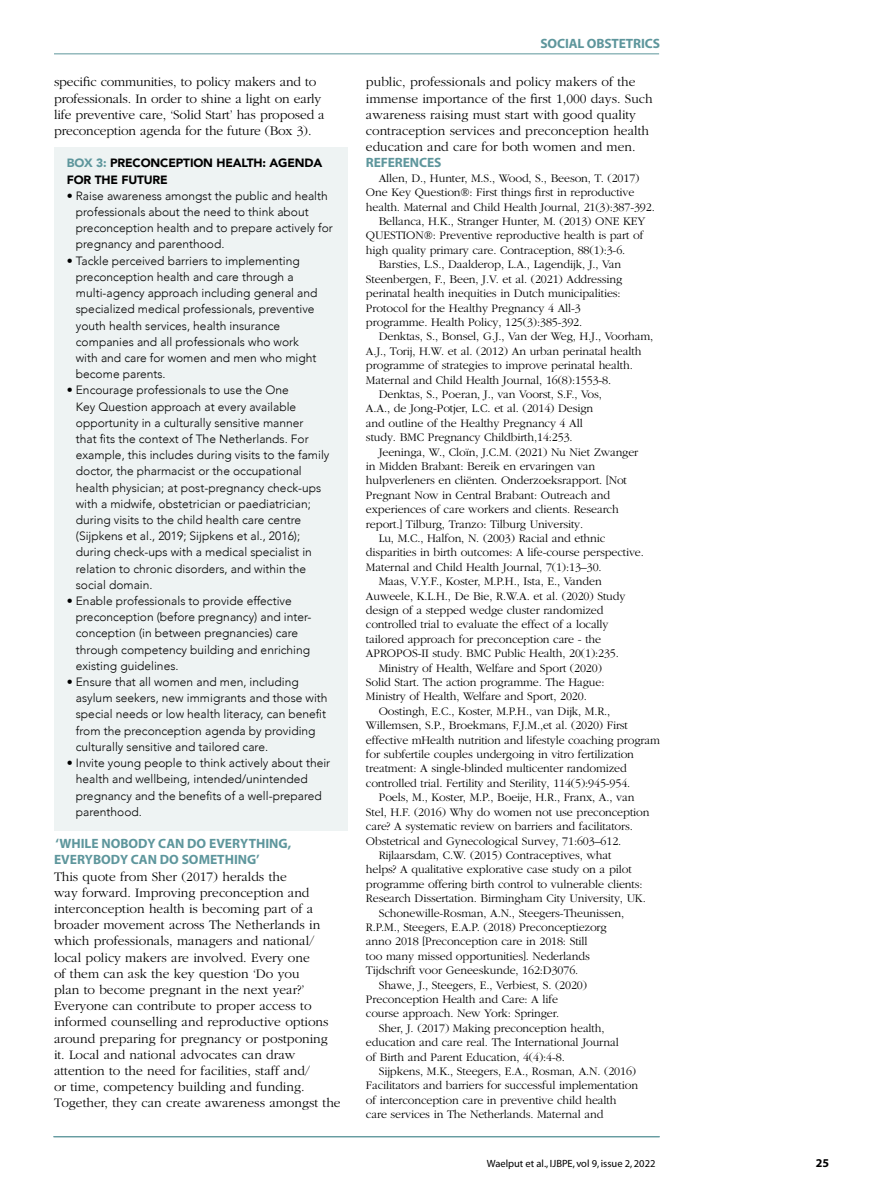
<style>
.page{position:relative;width:893px;height:1191px;background:#fff}
.page>*{position:absolute;margin:0;border:0;box-sizing:border-box;transform-origin:0 0}
.t1{font:300 13.5px/16.2px "Garamond";color:#000}
.t2{font:700 13.5px/16.2px "Myriad";color:#5e969c}
.t3{font:300 12px "Garamond";letter-spacing:-.01em;color:#000}
.t4{font:300 12px/16.2px "Avenir";color:#000}
.t5{font:900 12px/16.2px "Avenir";letter-spacing:-.01em;color:#000}
.t6{font:700 12px "Myriad";color:#000}
.t7{font:10.5px "Myriad";color:#000}
.s1{color:#5e969c}
</style>
<div class="page">
<hr style="left:53px;top:1136px;width:606px;height:1px;background:#5e969c">
<hr style="left:54px;top:53px;width:605px;height:1px;background:#5e969c">
<hr style="left:54px;top:1136px;width:606px;height:1px;background:#5e969c">
<div style="left:54px;top:147px;width:294px;height:683px;background:#eef3f3"></div>
<p class="t1" style="left:54px;top:74px;width:272px">specific communities, to policy makers and to professionals. In order to shine a light on early life preventive care, ‘Solid Start’ has proposed a preconception agenda for the future (Box 3).</p>
<p class="t5" style="left:67px;top:155px;width:257px"><span class="s1">BOX 3:</span> PRECONCEPTION HEALTH: AGENDA<br>FOR THE FUTURE</p>
<p class="t4" style="left:76px;top:188px;width:259px;text-indent:-9px">• Raise awareness amongst the public and health professionals about the need to think about preconception health and to prepare actively for pregnancy and parenthood.</p>
<p class="t4" style="left:76px;top:252px;width:243px;text-indent:-9px">• Tackle perceived barriers to implementing preconception health and care through a multi-agency approach including general and specialized medical professionals, preventive youth health services, health insurance companies and all professionals who work with and care for women and men who might become parents.</p>
<p class="t4" style="left:76px;top:382px;width:255px;text-indent:-9px">• Encourage professionals to use the One<br>Key Question approach at every available opportunity in a culturally sensitive manner<br>that fits the context of The Netherlands. For example, this includes during visits to the family doctor, the pharmacist or the occupational health physician; at post-pregnancy check-ups with a midwife, obstetrician or paediatrician; during visits to the child health care centre (Sijpkens et al., 2019; Sijpkens et al., 2016); during check-ups with a medical specialist in relation to chronic disorders, and within the social domain.</p>
<p class="t4" style="left:76px;top:593px;width:237px;text-indent:-9px">• Enable professionals to provide effective preconception (before pregnancy) and inter&shy;conception (in between pregnancies) care through competency building and enriching existing guidelines.</p>
<p class="t4" style="left:76px;top:674px;width:253px;text-indent:-9px">• Ensure that all women and men, including asylum seekers, new immigrants and those with special needs or low health literacy, can benefit from the preconception agenda by providing culturally sensitive and tailored care.</p>
<p class="t4" style="left:76px;top:755px;width:256px;text-indent:-9px">• Invite young people to think actively about their health and wellbeing, intended/unintended pregnancy and the benefits of a well-prepared parenthood.</p>
<p class="t2" style="left:54px;top:836px;width:239px">‘WHILE NOBODY CAN DO EVERYTHING,<br>EVERYBODY CAN DO SOMETHING’</p>
<p class="t1" style="left:54px;top:868px;width:288px">This quote from Sher (2017) heralds the<br>way forward. Improving preconception and interconception health is becoming part of a broader movement across The Netherlands in which professionals, managers and national/ local policy makers are involved. Every one<br>of them can ask the key question ‘Do you<br>plan to become pregnant in the next year?’ Everyone can contribute to proper access to informed counselling and reproductive options around preparing for pregnancy or postponing it. Local and national advocates can draw attention to the need for facilities, staff and/<br>or time, competency building and funding.<br>Together, they can create awareness amongst the</p>
<p class="t2" style="left:540px;top:35px;width:121px">SOCIAL OBSTETRICS</p>
<p class="t1" style="left:366px;top:74px;width:288px">public, professionals and policy makers of the immense importance of the first 1,000 days. Such awareness raising must start with good quality contraception services and preconception health education and care for both women and men.</p>
<p class="t2" style="left:366px;top:155px;width:77px">REFERENCES</p>
<p class="t3" style="left:379px;top:172px;width:262px">Allen, D., Hunter, M.S., Wood, S., Beeson, T. (2017)</p>
<p class="t3" style="left:366px;top:186px;width:270px">One Key Question®: First things first in reproductive</p>
<p class="t3" style="left:366px;top:200px;width:290px">health. Maternal and Child Health Journal, 21(3):387-392.</p>
<p class="t3" style="left:379px;top:215px;width:268px">Bellanca, H.K., Stranger Hunter, M. (2013) ONE KEY</p>
<p class="t3" style="left:366px;top:229px;width:279px">QUESTION®: Preventive reproductive health is part of</p>
<p class="t3" style="left:366px;top:244px;width:261px">high quality primary care. Contraception, 88(1):3-6.</p>
<p class="t3" style="left:379px;top:258px;width:244px">Barsties, L.S., Daalderop, L.A., Lagendijk, J., Van</p>
<p class="t3" style="left:366px;top:272px;width:258px">Steenbergen, F., Been, J.V. et al. (2021) Addressing</p>
<p class="t3" style="left:366px;top:287px;width:256px">perinatal health inequities in Dutch municipalities:</p>
<p class="t3" style="left:366px;top:301px;width:216px">Protocol for the Healthy Pregnancy 4 All-3</p>
<p class="t3" style="left:366px;top:316px;width:218px">programme. Health Policy, 125(3):385-392.</p>
<p class="t3" style="left:379px;top:330px;width:276px">Denktas, S., Bonsel, G.J., Van der Weg, H.J., Voorham,</p>
<p class="t3" style="left:366px;top:344px;width:277px">A.J., Torij, H.W. et al. (2012) An urban perinatal health</p>
<p class="t3" style="left:366px;top:359px;width:268px">programme of strategies to improve perinatal health.</p>
<p class="t3" style="left:366px;top:373px;width:247px">Maternal and Child Health Journal, 16(8):1553-8.</p>
<p class="t3" style="left:379px;top:388px;width:225px">Denktas, S., Poeran, J., van Voorst, S.F., Vos,</p>
<p class="t3" style="left:366px;top:402px;width:229px">A.A., de Jong-Potjer, L.C. et al. (2014) Design</p>
<p class="t3" style="left:366px;top:416px;width:218px">and outline of the Healthy Pregnancy 4 All</p>
<p class="t3" style="left:366px;top:431px;width:208px">study. BMC Pregnancy Childbirth,14:253.</p>
<p class="t3" style="left:379px;top:445px;width:261px">Jeeninga, W., Cloïn, J.C.M. (2021) Nu Niet Zwanger</p>
<p class="t3" style="left:366px;top:460px;width:231px">in Midden Brabant: Bereik en ervaringen van</p>
<p class="t3" style="left:366px;top:474px;width:262px">hulpverleners en cliënten. Onderzoeksrapport. [Not</p>
<p class="t3" style="left:366px;top:488px;width:246px">Pregnant Now in Central Brabant: Outreach and</p>
<p class="t3" style="left:366px;top:503px;width:254px">experiences of care workers and clients. Research</p>
<p class="t3" style="left:366px;top:517px;width:219px">report.] Tilburg, Tranzo: Tilburg University.</p>
<p class="t3" style="left:379px;top:532px;width:228px">Lu, M.C., Halfon, N. (2003) Racial and ethnic</p>
<p class="t3" style="left:366px;top:546px;width:279px">disparities in birth outcomes: A life-course perspective.</p>
<p class="t3" style="left:366px;top:560px;width:237px">Maternal and Child Health Journal, 7(1):13–30.</p>
<p class="t3" style="left:379px;top:575px;width:224px">Maas, V.Y.F., Koster, M.P.H., Ista, E., Vanden</p>
<p class="t3" style="left:366px;top:589px;width:261px">Auweele, K.L.H., De Bie, R.W.A. et al. (2020) Study</p>
<p class="t3" style="left:366px;top:604px;width:239px">design of a stepped wedge cluster randomized</p>
<p class="t3" style="left:366px;top:618px;width:244px">controlled trial to evaluate the effect of a locally</p>
<p class="t3" style="left:366px;top:632px;width:237px">tailored approach for preconception care - the</p>
<p class="t3" style="left:366px;top:647px;width:254px">APROPOS-II study. BMC Public Health, 20(1):235.</p>
<p class="t3" style="left:379px;top:661px;width:225px">Ministry of Health, Welfare and Sport (2020)</p>
<p class="t3" style="left:366px;top:676px;width:240px">Solid Start. The action programme. The Hague:</p>
<p class="t3" style="left:366px;top:690px;width:222px">Ministry of Health, Welfare and Sport, 2020.</p>
<p class="t3" style="left:379px;top:704px;width:233px">Oostingh, E.C., Koster, M.P.H., van Dijk, M.R.,</p>
<p class="t3" style="left:366px;top:719px;width:264px">Willemsen, S.P., Broekmans, F.J.M.,et al. (2020) First</p>
<p class="t3" style="left:366px;top:733px;width:295px">effective mHealth nutrition and lifestyle coaching program</p>
<p class="t3" style="left:366px;top:748px;width:270px">for subfertile couples undergoing in vitro fertilization</p>
<p class="t3" style="left:366px;top:762px;width:262px">treatment: A single-blinded multicenter randomized</p>
<p class="t3" style="left:366px;top:776px;width:266px">controlled trial. Fertility and Sterility, 114(5):945-954.</p>
<p class="t3" style="left:379px;top:791px;width:257px">Poels, M., Koster, M.P., Boeije, H.R., Franx, A., van</p>
<p class="t3" style="left:366px;top:805px;width:285px">Stel, H.F. (2016) Why do women not use preconception</p>
<p class="t3" style="left:366px;top:820px;width:268px">care? A systematic review on barriers and facilitators.</p>
<p class="t3" style="left:366px;top:834px;width:257px">Obstetrical and Gynecological Survey, 71:603–612.</p>
<p class="t3" style="left:379px;top:848px;width:234px">Rijlaarsdam, C.W. (2015) Contraceptives, what</p>
<p class="t3" style="left:366px;top:863px;width:267px">helps? A qualitative explorative case study on a pilot</p>
<p class="t3" style="left:366px;top:877px;width:278px">programme offering birth control to vulnerable clients:</p>
<p class="t3" style="left:366px;top:892px;width:281px">Research Dissertation. Birmingham City University, UK.</p>
<p class="t3" style="left:379px;top:906px;width:247px">Schonewille-Rosman, A.N., Steegers-Theunissen,</p>
<p class="t3" style="left:366px;top:920px;width:242px">R.P.M., Steegers, E.A.P. (2018) Preconceptiezorg</p>
<p class="t3" style="left:366px;top:935px;width:223px">anno 2018 [Preconception care in 2018: Still</p>
<p class="t3" style="left:366px;top:949px;width:225px">too many missed opportunities]. Nederlands</p>
<p class="t3" style="left:366px;top:964px;width:214px">Tijdschrift voor Geneeskunde, 162:D3076.</p>
<p class="t3" style="left:379px;top:978px;width:210px">Shawe, J., Steegers, E., Verbiest, S. (2020)</p>
<p class="t3" style="left:366px;top:992px;width:194px">Preconception Health and Care: A life</p>
<p class="t3" style="left:366px;top:1007px;width:195px">course approach. New York: Springer.</p>
<p class="t3" style="left:379px;top:1021px;width:227px">Sher, J. (2017) Making preconception health,</p>
<p class="t3" style="left:366px;top:1036px;width:254px">education and care real. The International Journal</p>
<p class="t3" style="left:366px;top:1050px;width:200px">of Birth and Parent Education, 4(4):4-8.</p>
<p class="t3" style="left:379px;top:1064px;width:259px">Sijpkens, M.K., Steegers, E.A., Rosman, A.N. (2016)</p>
<p class="t3" style="left:366px;top:1079px;width:274px">Facilitators and barriers for successful implementation</p>
<p class="t3" style="left:366px;top:1093px;width:252px">of interconception care in preventive child health</p>
<p class="t3" style="left:366px;top:1108px;width:239px">care services in The Netherlands. Maternal and</p>
<p class="t7" style="left:487px;top:1158px;width:170px">Waelput et al., IJBPE, vol 9, issue 2, 2022</p>
<p class="t6" style="left:816px;top:1156px;width:15px">25</p>
</div>
